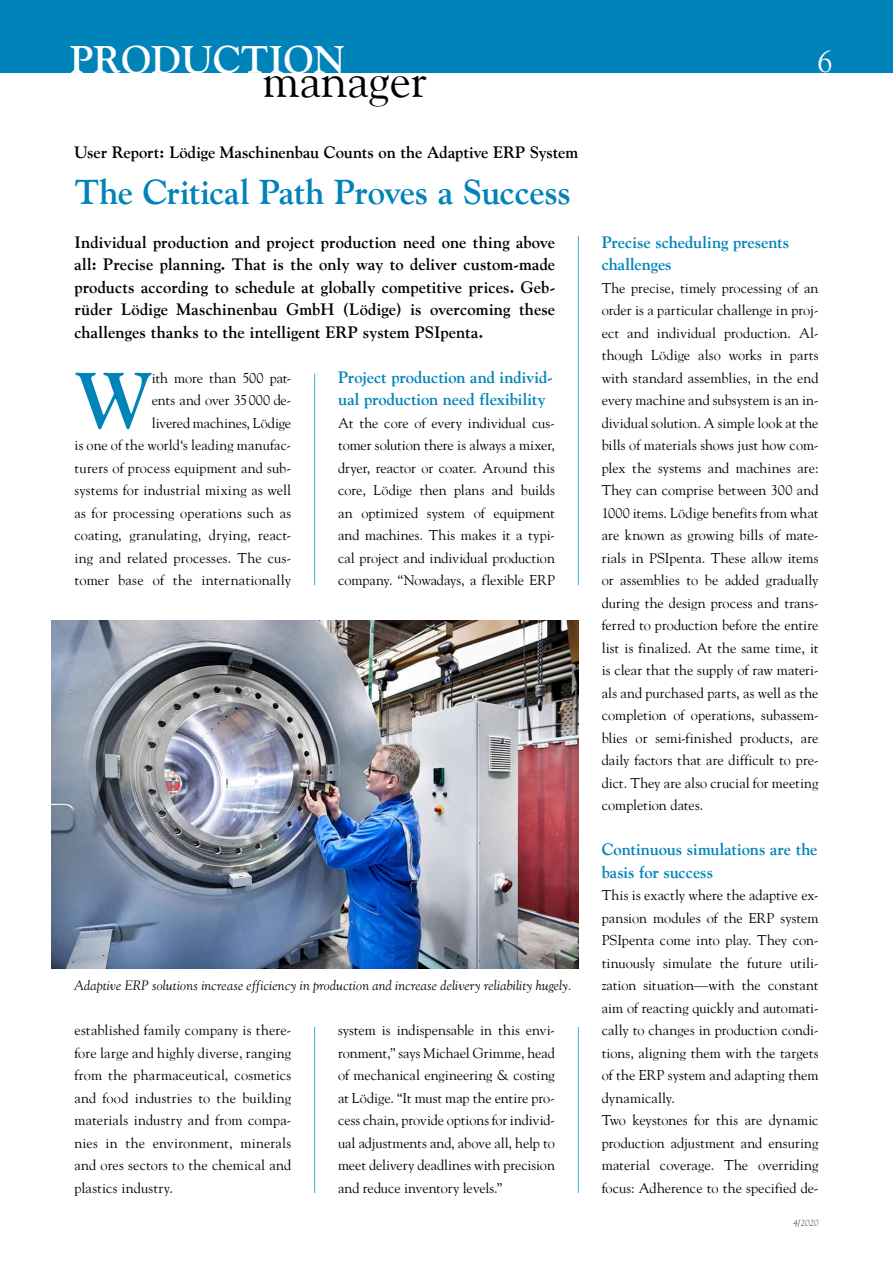
<style>
.page{position:relative;width:893px;height:1263px;background:#fff}
.page>*{position:absolute;margin:0;border:0;box-sizing:border-box;transform-origin:0 0}
.t1{font:700 78.15px "Goudy";color:#0083b8}
.t2{font:47.7px "Goudy";color:#000}
.t3{font:700 38.4px "Goudy";color:#fff}
.t4{font:700 34.5px "Goudy";letter-spacing:-.015em;color:#0083b8}
.t5{font:30px "Goudy";color:#fff}
.t6{font:700 16.5px/22.5px "Goudy";color:#000;text-align:justify}
.t7{font:700 16.5px/22.5px "Goudy";letter-spacing:-.005em;color:#0083b8}
.t8{font:14.25px/22.5px "Goudy";letter-spacing:.005em;color:#000;text-align:justify}
.t9{font:italic 13.5px "Goudy";letter-spacing:.015em;color:#000}
.t10{font:italic 9px "Goudy";color:#565655}
</style>
<div class="page">
<div style="left:0;top:0;width:893px;height:72px;background:#0083b8"></div>
<hr style="left:578px;top:236px;width:1px;height:349px;background:#40aad3">
<hr style="left:314px;top:1027px;width:1px;height:166px;background:#40aad3">
<img style="left:51px;top:621px;width:527px;height:347px">
<hr style="left:314px;top:374px;width:1px;height:211px;background:#40aad3">
<hr style="left:578px;top:1027px;width:1px;height:166px;background:#40aad3">
<h3 class="t3" style="left:70px;top:37px;width:277px">PRODUCTION</h3>
<h2 class="t2" style="left:263px;top:51px;width:166px">manager</h2>
<p class="t6" style="left:74px;top:141px;width:506px">User Report: Lödige Maschinenbau Counts on the Adaptive ERP System</p>
<h3 class="t4" style="left:74px;top:171px;width:498px">The Critical Path Proves a Success</h3>
<p class="t6" style="left:74px;top:231px;width:482px">Individual production and project production need one thing above all: Precise planning. That is the only way to deliver custom-made products according to schedule at globally competitive prices. Geb&shy;rüder Lödige Maschinenbau GmbH (Lödige) is overcoming these challenges thanks to the intelligent ERP system PSIpenta.</p>
<h1 class="t1" style="left:74px;top:354px;width:80px">W</h1>
<p class="t7" style="left:338px;top:366px;width:216px">Project production and individ&shy;ual production need flexibility</p>
<p class="t8" style="left:338px;top:411px;width:218px">At the core of every individual cus&shy;tomer solution there is always a mixer, dryer, reactor or coater. Around this core, Lödige then plans and builds an optimized system of equipment and machines. This makes it a typi&shy;cal project and individual production company. “Nowadays, a flexible ERP</p>
<p class="t8" style="left:74px;top:366px;width:218px;text-align:right">ith more than 500 pat-<br>ents and over 35000 de-<br>livered machines, Lödige<br>is one of the world‘s leading manufac&shy;turers of process equipment and sub&shy;systems for industrial mixing as well as for processing operations such as coating, granulating, drying, react&shy;ing and related processes. The cus&shy;tomer base of the internationally</p>
<p class="t9" style="left:74px;top:977px;width:499px">Adaptive ERP solutions increase efficiency in production and increase delivery reliability hugely.</p>
<p class="t8" style="left:74px;top:1019px;width:218px">established family company is there&shy;fore large and highly diverse, ranging from the pharmaceutical, cosmetics and food industries to the building materials industry and from compa&shy;nies in the environment, minerals and ores sectors to the chemical and plastics industry.</p>
<p class="t8" style="left:338px;top:1019px;width:218px">system is indispensable in this envi&shy;ronment,” says Michael Grimme, head of mechanical engineering &amp; costing at Lödige. “It must map the entire pro&shy;cess chain, provide options for individ&shy;ual adjustments and, above all, help to meet delivery deadlines with precision and reduce inventory levels.”</p>
<h3 class="t5" style="left:817px;top:43px;width:16px">6</h3>
<p class="t7" style="left:602px;top:231px;width:189px">Precise scheduling presents challenges</p>
<p class="t8" style="left:602px;top:276px;width:218px">The precise, timely processing of an order is a particular challenge in proj&shy;ect and individual production. Al&shy;though Lödige also works in parts with standard assemblies, in the end every machine and subsystem is an in&shy;dividual solution. A simple look at the bills of materials shows just how com&shy;plex the systems and machines are:<br>They can comprise between 300 and 1000 items. Lödige benefits from what are known as growing bills of mate&shy;rials in PSIpenta. These allow items or assemblies to be added gradually during the design process and trans&shy;ferred to production before the entire list is finalized. At the same time, it is clear that the supply of raw materi&shy;als and purchased parts, as well as the completion of operations, subassem&shy;blies or semi-finished products, are daily factors that are difficult to pre&shy;dict. They are also crucial for meeting completion dates.</p>
<p class="t7" style="left:602px;top:838px;width:217px">Continuous simulations are the basis for success</p>
<p class="t8" style="left:602px;top:884px;width:218px;text-align:left">This is exactly where the adaptive ex&shy;pansion modules of the ERP system PSIpenta come into play. They con&shy;tinuously simulate the future utili&shy;zation situation—with the constant aim of reacting quickly and automati&shy;cally to changes in production condi&shy;tions, aligning them with the targets of the ERP system and adapting them dynamically.<br>Two keystones for this are dynamic production adjustment and ensuring material coverage. The overriding focus: Adherence to the specified de-</p>
<p class="t10" style="left:793px;top:1218px;width:27px">4/2020</p>
</div>
